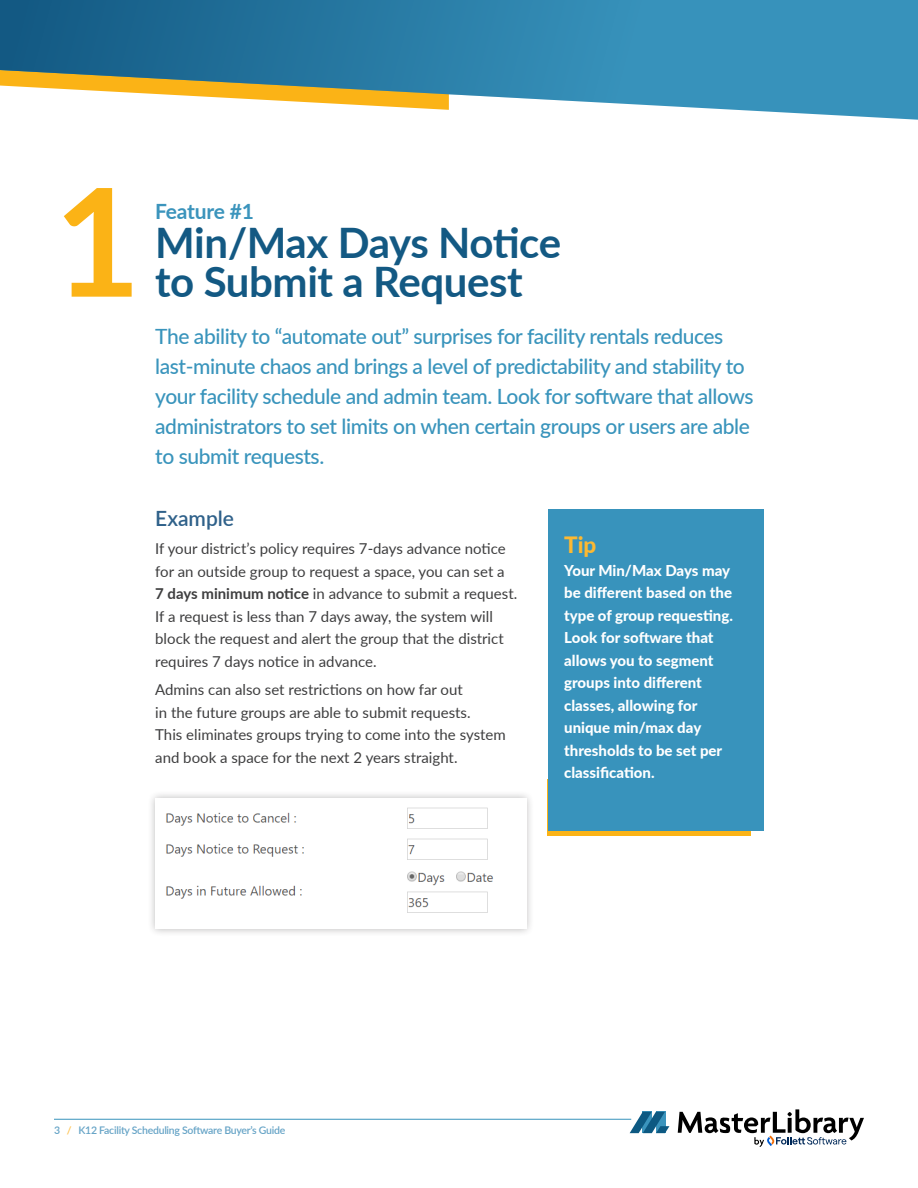
<style>
.page{position:relative;width:918px;height:1188px;background:#fff}
.page>*{position:absolute;margin:0;border:0;box-sizing:border-box;transform-origin:0 0}
.headline-gray{font:700 150px "Lato";color:#fbb316}
.headline-gray-2{font:700 42px "Lato";letter-spacing:-.01em;color:#135983}
.t1{font:800 22.5px "Lato";color:#fdb931}
.t2{font:500 21px/30px "Lato";letter-spacing:-.02em;color:#3994bc}
.headline-gray-3{font:700 21px "Lato";letter-spacing:-.015em;color:#3b94bc}
.t3{font:600 21px "Lato";color:#2f618a}
.t4{font:15px/22.5px "Lato";color:#3e3e3f}
.t5{font:800 15px/22.5px "Lato";color:#fff}
.t6{font:600 10.5px "Lato";letter-spacing:-.025em;color:#65a3c6}
.s1{font-weight:700}
.s2{color:#fec14c}
</style>
<div class="page">
<hr style="left:54px;top:1119px;width:577px;height:1px;background:#3893bc">
<svg style="left:630px;top:1112px;width:39px;height:21px"></svg>
<svg style="left:678px;top:1109px;width:186px;height:38px"></svg>
<svg style="left:0;top:0;width:918px;height:120px;background:#5896ac"></svg>
<div style="left:548px;top:779px;width:203px;height:57px;background:#fbb316"></div>
<div style="left:548px;top:509px;width:216px;height:322px;background:#3893bc"></div>
<div style="left:147px;top:790px;width:388px;height:147px;background:#231f20;opacity:.31"></div>
<img style="left:155px;top:798px;width:371px;height:131px">
<p class="headline-gray" style="left:54px;top:132px;width:89px">1</p>
<p class="headline-gray-3" style="left:155px;top:196px;width:100px">Feature #1</p>
<p class="headline-gray-2" style="left:155px;top:212px;width:407px">Min/Max Days Notice</p>
<p class="headline-gray-2" style="left:155px;top:251px;width:369px">to Submit a Request</p>
<p class="t2" style="left:155px;top:320px;width:600px">The ability to “automate out” surprises for facility rentals reduces last-minute chaos and brings a level of predictability and stability to your facility schedule and admin team. Look for software that allows administrators to set limits on when certain groups or users are able to submit requests.</p>
<p class="t3" style="left:155px;top:503px;width:80px">Example</p>
<p class="t4" style="left:155px;top:537px;width:364px">If your district’s policy requires 7-days advance notice for an outside group to request a space, you can set a<br><span class="s1">7 days minimum notice</span> in advance to submit a request.<br>If a request is less than 7 days away, the system will block the request and alert the group that the district requires 7 days notice in advance.</p>
<p class="t4" style="left:155px;top:678px;width:352px">Admins can also set restrictions on how far out<br>in the future groups are able to submit requests.<br>This eliminates groups trying to come into the system and book a space for the next 2 years straight.</p>
<p class="t1" style="left:564px;top:529px;width:34px">Tip</p>
<p class="t5" style="left:564px;top:559px;width:170px">Your Min/Max Days may be different based on the type of group requesting.<br>Look for software that allows you to segment groups into different</p>
<p class="t5" style="left:564px;top:694px;width:160px">classes, allowing for unique min/max day thresholds to be set per classification.</p>
<p class="t6" style="left:54px;top:1122px;width:233px">3 <span class="s2">/</span> K12 Facility Scheduling Software Buyer’s Guide</p>
</div>
